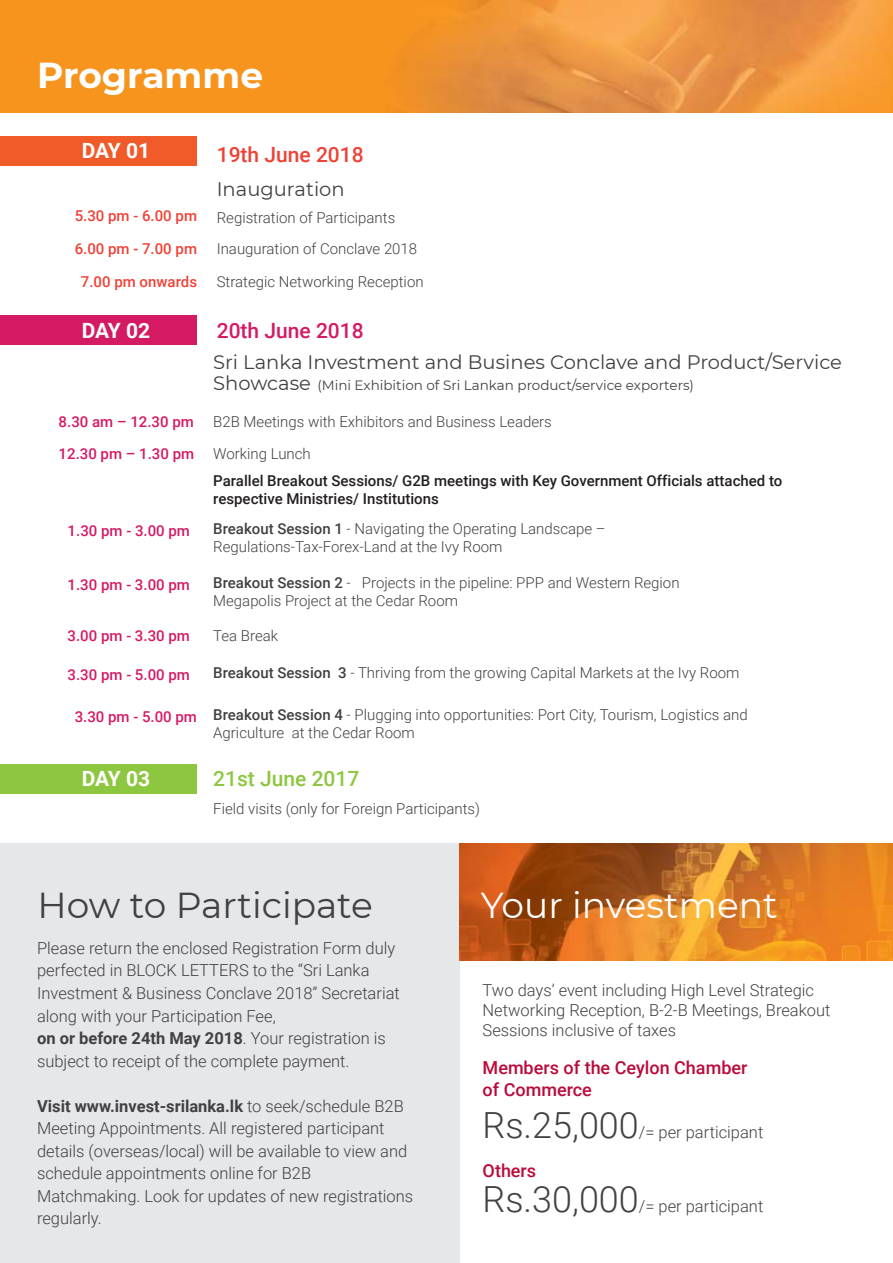
<style>
.page{position:relative;width:893px;height:1263px;background:#fff}
.page>*{position:absolute;margin:0;border:0;box-sizing:border-box;transform-origin:0 0}
.t1{font:36px "Montserrat";color:#414042}
.t2{font:36px "Montserrat";color:#fff}
.t3{font:700 36px "Montserrat";color:#fff}
.t4{font:700 21px "Roboto";letter-spacing:-.01em;color:#fff}
.t5{font:500 21px "Roboto";color:#ef4136}
.t6{font:500 21px "Roboto";color:#d51a64}
.t7{font:500 21px "Roboto";color:#8dc63f}
.t8{font:19.5px "Montserrat";color:#414142}
.t9{font:500 18px/21.6px "Roboto";color:#ba0b3a}
.t10{font:300 16.5px/22.5px "Roboto";color:#414042}
.t11{font:300 15px/18px "Roboto";color:#414142}
.t12{font:500 15px/18px "Roboto";color:#231f20}
.t13{font:500 15px "Roboto";color:#d51a64}
.t14{font:300 15px "Roboto";color:#414042}
.t15{font:500 15px "Roboto";color:#ef4136}
.t16{font:13.5px "Montserrat";color:#414142}
.s1{font-size:19.5px}
.s2{font-weight:500}
.s3{font-weight:500;color:#d51a64}
.s4{font-weight:700}
.s5{font-size:36px}
</style>
<div class="page">
<img style="left:0;top:0;width:893px;height:345px">
<div style="left:1px;top:114px;width:892px;height:672px;background:#fff"></div>
<div style="left:0;top:843px;width:460px;height:420px;background:#e6e7e8"></div>
<div style="left:1px;top:136px;width:196px;height:30px;background:#f15a29"></div>
<div style="left:1px;top:315px;width:196px;height:30px;background:#d51a64"></div>
<div style="left:1px;top:764px;width:196px;height:29px;background:#8dc63f"></div>
<img style="left:460px;top:843px;width:433px;height:117px">
<h1 class="t3" style="left:37px;top:49px;width:227px">Programme</h1>
<p class="t4" style="left:82px;top:136px;width:70px">DAY 01</p>
<p class="t5" style="left:217px;top:140px;width:148px">19th June 2018</p>
<p class="t8" style="left:217px;top:175px;width:129px">Inauguration</p>
<p class="t15" style="left:75px;top:205px;width:124px">5.30 pm - 6.00 pm</p>
<p class="t11" style="left:217px;top:208px;width:180px">Registration of Participants</p>
<p class="t15" style="left:75px;top:238px;width:124px">6.00 pm - 7.00 pm</p>
<p class="t11" style="left:217px;top:239px;width:202px">Inauguration of Conclave 2018</p>
<p class="t15" style="left:81px;top:271px;width:118px">7.00 pm onwards</p>
<p class="t11" style="left:217px;top:272px;width:208px">Strategic Networking Reception</p>
<p class="t4" style="left:82px;top:315px;width:70px">DAY 02</p>
<p class="t6" style="left:217px;top:315px;width:148px">20th June 2018</p>
<p class="t8" style="left:213px;top:349px;width:630px">Sri Lanka Investment and Busines Conclave and Product/Service</p>
<p class="t16" style="left:213px;top:376px;width:482px"><span class="s1">Showcase</span> (Mini Exhibition of Sri Lankan product/service exporters)</p>
<p class="t13" style="left:59px;top:411px;width:137px">8.30 am – 12.30 pm</p>
<p class="t11" style="left:213px;top:412px;width:340px">B2B Meetings with Exhibitors and Business Leaders</p>
<p class="t13" style="left:59px;top:443px;width:137px">12.30 pm – 1.30 pm</p>
<p class="t13" style="left:68px;top:520px;width:124px">1.30 pm - 3.00 pm</p>
<p class="t11" style="left:213px;top:444px;width:99px">Working Lunch</p>
<p class="t12" style="left:213px;top:471px;width:571px">Parallel Breakout Sessions/ G2B meetings with Key Government Officials attached to respective Ministries/ Institutions</p>
<p class="t11" style="left:213px;top:519px;width:394px"><span class="s2">Breakout Session 1</span> - Navigating the Operating Landscape –<br>Regulations-Tax-Forex-Land at the Ivy Room</p>
<p class="t13" style="left:68px;top:574px;width:124px">1.30 pm - 3.00 pm</p>
<p class="t11" style="left:213px;top:573px;width:468px"><span class="s2">Breakout Session 2</span> - Projects in the pipeline: PPP and Western Region<br>Megapolis Project at the Cedar Room</p>
<p class="t13" style="left:68px;top:625px;width:124px">3.00 pm - 3.30 pm</p>
<p class="t11" style="left:213px;top:626px;width:66px">Tea Break</p>
<p class="t13" style="left:68px;top:664px;width:124px">3.30 pm - 5.00 pm</p>
<p class="t11" style="left:213px;top:663px;width:528px"><span class="s2">Breakout Session 3</span> - Thriving from the growing Capital Markets at the Ivy Room</p>
<p class="t11" style="left:213px;top:705px;width:536px;text-indent:-139px"><span class="s3">3.30 pm - 5.00 pm</span> <span class="s2">Breakout Session 4</span> - Plugging into opportunities: Port City, Tourism, Logistics and<br>Agriculture at the Cedar Room</p>
<p class="t4" style="left:82px;top:764px;width:70px">DAY 03</p>
<p class="t7" style="left:213px;top:764px;width:148px">21st June 2017</p>
<p class="t14" style="left:213px;top:798px;width:268px">Field visits (only for Foreign Participants)</p>
<h1 class="t1" style="left:38px;top:880px;width:337px">How to Participate</h1>
<p class="t10" style="left:37px;top:936px;width:364px">Please return the enclosed Registration Form duly perfected in BLOCK LETTERS to the “Sri Lanka Investment &amp; Business Conclave 2018” Secretariat along with your Participation Fee,<br><span class="s4">on or before 24th May 2018</span>. Your registration is subject to receipt of the complete payment.</p>
<p class="t10" style="left:37px;top:1094px;width:378px"><span class="s4">Visit www.invest-srilanka.lk</span> to seek/schedule B2B Meeting Appointments. All registered participant details (overseas/local) will be available to view and schedule appointments online for B2B Matchmaking. Look for updates of new registrations regularly.</p>
<h1 class="t2" style="left:481px;top:880px;width:298px">Your investment</h1>
<p class="t10" style="left:483px;top:980px;width:349px;line-height:19.8px">Two days’ event including High Level Strategic<br>Networking Reception, B-2-B Meetings, Breakout<br>Sessions inclusive of taxes</p>
<p class="t9" style="left:483px;top:1056px;width:266px">Members of the Ceylon Chamber of Commerce</p>
<p class="t10" style="left:483px;top:1120px;width:282px"><span class="s5">Rs.25,000</span>/= per participant</p>
<p class="t9" style="left:483px;top:1159px;width:55px">Others</p>
<p class="t10" style="left:483px;top:1194px;width:282px"><span class="s5">Rs.30,000</span>/= per participant</p>
</div>
